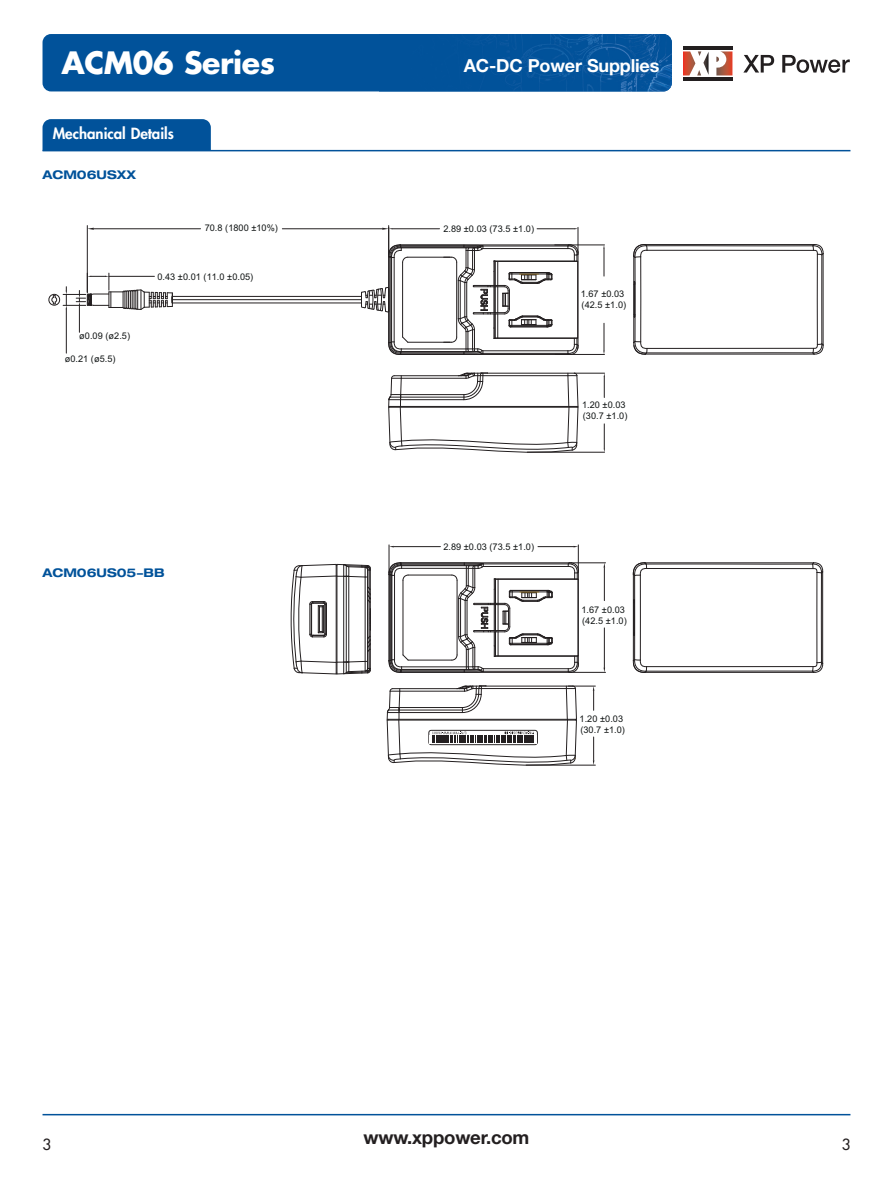
<style>
.page{position:relative;width:893px;height:1187px;background:#fff}
.page>*{position:absolute;margin:0;border:0;box-sizing:border-box;transform-origin:0 0}
.t1{font:700 30px "Futura LT";letter-spacing:-.015em;color:#fff}
.t2{font:700 18.6px "Helvetica Neue LT";letter-spacing:-.01em;color:#231f20}
.t3{font:700 18px "Helvetica Neue LT";letter-spacing:-.01em;color:#fff}
.t4{font:800 15px "Futura LT";color:#fff}
.t5{font:15px "Futura LT";color:#231f20}
.t6{font:700 expanded 12px "Helvetica Neue LT";color:#01529a}
.t7{font:9.15px/10.9px "Arial";letter-spacing:.005em;color:#0f1313}
</style>
<div class="page">
<svg style="left:743px;top:55px;width:31px;height:18px"></svg>
<svg style="left:782px;top:55px;width:68px;height:18px"></svg>
<hr style="left:683px;top:46px;width:49px;height:3px;background:#231f20">
<svg style="left:683px;top:51px;width:26px;height:24px"></svg>
<svg style="left:716px;top:51px;width:16px;height:24px"></svg>
<hr style="left:683px;top:77px;width:49px;height:3px;background:#231f20">
<div style="left:43px;top:34px;width:629px;height:57px;background:#01529a;border-radius:9px"></div>
<img style="left:494px;top:34px;width:178px;height:57px">
<hr style="left:43px;top:1113px;width:807px;height:2px;background:#01529a">
<div style="left:43px;top:119px;width:168px;height:31px;background:#01529a"></div>
<hr style="left:43px;top:150px;width:807px;height:1px;background:#01529a">
<hr style="left:498px;top:655px;width:80px;height:1px;background:#231f20">
<hr style="left:494px;top:656px;width:81px;height:1px;background:#231f20">
<hr style="left:408px;top:659px;width:44px;height:1px;background:#231f20">
<hr style="left:402px;top:666px;width:64px;height:1px;background:#231f20">
<hr style="left:483px;top:668px;width:85px;height:1px;background:#231f20">
<hr style="left:402px;top:669px;width:64px;height:1px;background:#231f20">
<hr style="left:401px;top:670px;width:63px;height:1px;background:#231f20">
<hr style="left:483px;top:671px;width:85px;height:1px;background:#231f20">
<hr style="left:401px;top:671px;width:63px;height:1px;background:#231f20">
<hr style="left:401px;top:672px;width:168px;height:1px;background:#231f20">
<hr style="left:578px;top:572px;width:1px;height:91px;background:#231f20">
<hr style="left:394px;top:546px;width:46px;height:1px;background:#231f20">
<hr style="left:538px;top:546px;width:36px;height:1px;background:#231f20">
<svg style="left:567px;top:655px;width:12px;height:18px"></svg>
<hr style="left:391px;top:574px;width:1px;height:86px;background:#231f20">
<hr style="left:389px;top:574px;width:1px;height:86px;background:#231f20">
<hr style="left:390px;top:574px;width:1px;height:86px;background:#231f20">
<hr style="left:392px;top:575px;width:1px;height:84px;background:#231f20">
<hr style="left:394px;top:575px;width:1px;height:84px;background:#231f20">
<hr style="left:403px;top:580px;width:1px;height:75px;background:#231f20">
<hr style="left:401px;top:562px;width:168px;height:1px;background:#231f20">
<hr style="left:483px;top:563px;width:85px;height:1px;background:#231f20">
<hr style="left:401px;top:563px;width:63px;height:1px;background:#231f20">
<hr style="left:402px;top:565px;width:64px;height:1px;background:#231f20">
<hr style="left:483px;top:566px;width:85px;height:1px;background:#231f20">
<hr style="left:402px;top:568px;width:64px;height:1px;background:#231f20">
<hr style="left:408px;top:574px;width:44px;height:1px;background:#231f20">
<svg style="left:388px;top:654px;width:21px;height:19px"></svg>
<hr style="left:494px;top:578px;width:81px;height:1px;background:#231f20">
<hr style="left:498px;top:579px;width:80px;height:1px;background:#231f20">
<svg style="left:451px;top:562px;width:102px;height:110px"></svg>
<hr style="left:511px;top:590px;width:37px;height:1px;background:#231f20">
<hr style="left:512px;top:591px;width:35px;height:1px;background:#231f20">
<svg style="left:567px;top:545px;width:12px;height:34px"></svg>
<svg style="left:388px;top:545px;width:21px;height:36px"></svg>
<hr style="left:604px;top:628px;width:1px;height:39px;background:#231f20">
<hr style="left:604px;top:567px;width:1px;height:33px;background:#231f20">
<hr style="left:571px;top:672px;width:35px;height:1px;background:#231f20">
<hr style="left:571px;top:562px;width:35px;height:1px;background:#231f20">
<svg style="left:290px;top:563px;width:81px;height:111px"></svg>
<svg style="left:632px;top:562px;width:191px;height:111px"></svg>
<hr style="left:645px;top:672px;width:169px;height:1px;background:#231f20">
<hr style="left:822px;top:571px;width:1px;height:92px;background:#231f20">
<svg style="left:386px;top:685px;width:209px;height:80px"></svg>
<hr style="left:282px;top:228px;width:100px;height:1px;background:#231f20">
<hr style="left:94px;top:228px;width:107px;height:1px;background:#231f20">
<hr style="left:87px;top:225px;width:1px;height:67px;background:#231f20">
<hr style="left:388px;top:225px;width:1px;height:30px;background:#231f20">
<svg style="left:87px;top:228px;width:7px;height:2px"></svg>
<hr style="left:498px;top:337px;width:80px;height:1px;background:#231f20">
<hr style="left:494px;top:338px;width:80px;height:1px;background:#231f20">
<hr style="left:408px;top:342px;width:44px;height:1px;background:#231f20">
<hr style="left:400px;top:352px;width:64px;height:1px;background:#231f20">
<hr style="left:401px;top:348px;width:65px;height:1px;background:#231f20">
<hr style="left:483px;top:350px;width:85px;height:1px;background:#231f20">
<hr style="left:401px;top:351px;width:65px;height:1px;background:#231f20">
<hr style="left:400px;top:353px;width:64px;height:1px;background:#231f20">
<hr style="left:483px;top:353px;width:85px;height:1px;background:#231f20">
<hr style="left:400px;top:354px;width:169px;height:1px;background:#231f20">
<hr style="left:577px;top:261px;width:1px;height:77px;background:#231f20">
<hr style="left:578px;top:254px;width:1px;height:91px;background:#231f20">
<hr style="left:389px;top:257px;width:1px;height:85px;background:#231f20">
<hr style="left:390px;top:257px;width:1px;height:85px;background:#231f20">
<hr style="left:391px;top:257px;width:1px;height:85px;background:#231f20">
<hr style="left:394px;top:257px;width:1px;height:85px;background:#231f20">
<hr style="left:402px;top:262px;width:1px;height:75px;background:#231f20">
<hr style="left:400px;top:244px;width:169px;height:1px;background:#231f20">
<hr style="left:400px;top:245px;width:64px;height:1px;background:#231f20">
<hr style="left:483px;top:246px;width:85px;height:1px;background:#231f20">
<hr style="left:400px;top:246px;width:64px;height:1px;background:#231f20">
<hr style="left:401px;top:247px;width:65px;height:1px;background:#231f20">
<hr style="left:483px;top:248px;width:85px;height:1px;background:#231f20">
<hr style="left:408px;top:257px;width:44px;height:1px;background:#231f20">
<hr style="left:498px;top:261px;width:80px;height:1px;background:#231f20">
<hr style="left:392px;top:228px;width:47px;height:1px;background:#231f20">
<hr style="left:537px;top:228px;width:37px;height:1px;background:#231f20">
<svg style="left:567px;top:337px;width:12px;height:17px"></svg>
<svg style="left:388px;top:336px;width:21px;height:19px"></svg>
<svg style="left:633px;top:244px;width:191px;height:111px"></svg>
<hr style="left:645px;top:354px;width:169px;height:1px;background:#231f20">
<hr style="left:823px;top:253px;width:1px;height:92px;background:#231f20">
<svg style="left:388px;top:372px;width:191px;height:81px"></svg>
<svg style="left:567px;top:227px;width:12px;height:35px"></svg>
<svg style="left:382px;top:227px;width:26px;height:36px"></svg>
<hr style="left:555px;top:354px;width:49px;height:1px;background:#231f20">
<hr style="left:555px;top:244px;width:49px;height:1px;background:#231f20">
<svg style="left:603px;top:245px;width:2px;height:31px"></svg>
<svg style="left:603px;top:323px;width:2px;height:31px"></svg>
<hr style="left:527px;top:452px;width:78px;height:1px;background:#231f20">
<hr style="left:574px;top:373px;width:31px;height:1px;background:#231f20">
<svg style="left:604px;top:373px;width:1px;height:24px"></svg>
<svg style="left:604px;top:424px;width:1px;height:28px"></svg>
<svg style="left:444px;top:244px;width:109px;height:110px"></svg>
<hr style="left:66px;top:309px;width:1px;height:44px;background:#231f20">
<hr style="left:172px;top:302px;width:189px;height:1px;background:#231f20">
<hr style="left:172px;top:296px;width:189px;height:1px;background:#231f20">
<hr style="left:172px;top:299px;width:189px;height:1px;background:#231f20">
<hr style="left:388px;top:257px;width:1px;height:85px;background:#231f20">
<svg style="left:361px;top:286px;width:28px;height:34px"></svg>
<svg style="left:48px;top:273px;width:125px;height:59px"></svg>
<h1 class="t1" style="left:61px;top:43px;width:215px">ACM06 Series</h1>
<h3 class="t4" style="left:53px;top:124px;width:123px">Mechanical Details</h3>
<h3 class="t6" style="left:43px;top:167px;width:95px">ACM06USXX</h3>
<h3 class="t3" style="left:464px;top:54px;width:197px">AC-DC Power Supplies</h3>
<p class="t7" style="left:79px;top:330px;width:52px">ø0.09 (ø2.5)</p>
<p class="t7" style="left:65px;top:353px;width:52px">ø0.21 (ø5.5)</p>
<p class="t7" style="left:205px;top:222px;width:75px">70.8 (1800 ±10%)</p>
<p class="t7" style="left:443px;top:223px;width:92px">2.89 ±0.03 (73.5 ±1.0)</p>
<p class="t7" style="left:157px;top:271px;width:97px">0.43 ±0.01 (11.0 ±0.05)</p>
<p class="t7" style="left:581px;top:288px;width:47px">1.67 ±0.03 (42.5 ±1.0)</p>
<p class="t7" style="left:582px;top:399px;width:47px">1.20 ±0.03 (30.7 ±1.0)</p>
<h3 class="t6" style="left:43px;top:565px;width:124px">ACM06US05-BB</h3>
<p class="t7" style="left:443px;top:541px;width:92px">2.89 ±0.03 (73.5 ±1.0)</p>
<p class="t7" style="left:581px;top:604px;width:47px">1.67 ±0.03 (42.5 ±1.0)</p>
<p class="t7" style="left:580px;top:713px;width:47px">1.20 ±0.03 (30.7 ±1.0)</p>
<h3 class="t5" style="left:43px;top:1134px;width:10px">3</h3>
<h2 class="t2" style="left:363px;top:1125px;width:167px">www.xppower.com</h2>
<h3 class="t5" style="left:842px;top:1134px;width:10px">3</h3>
</div>
